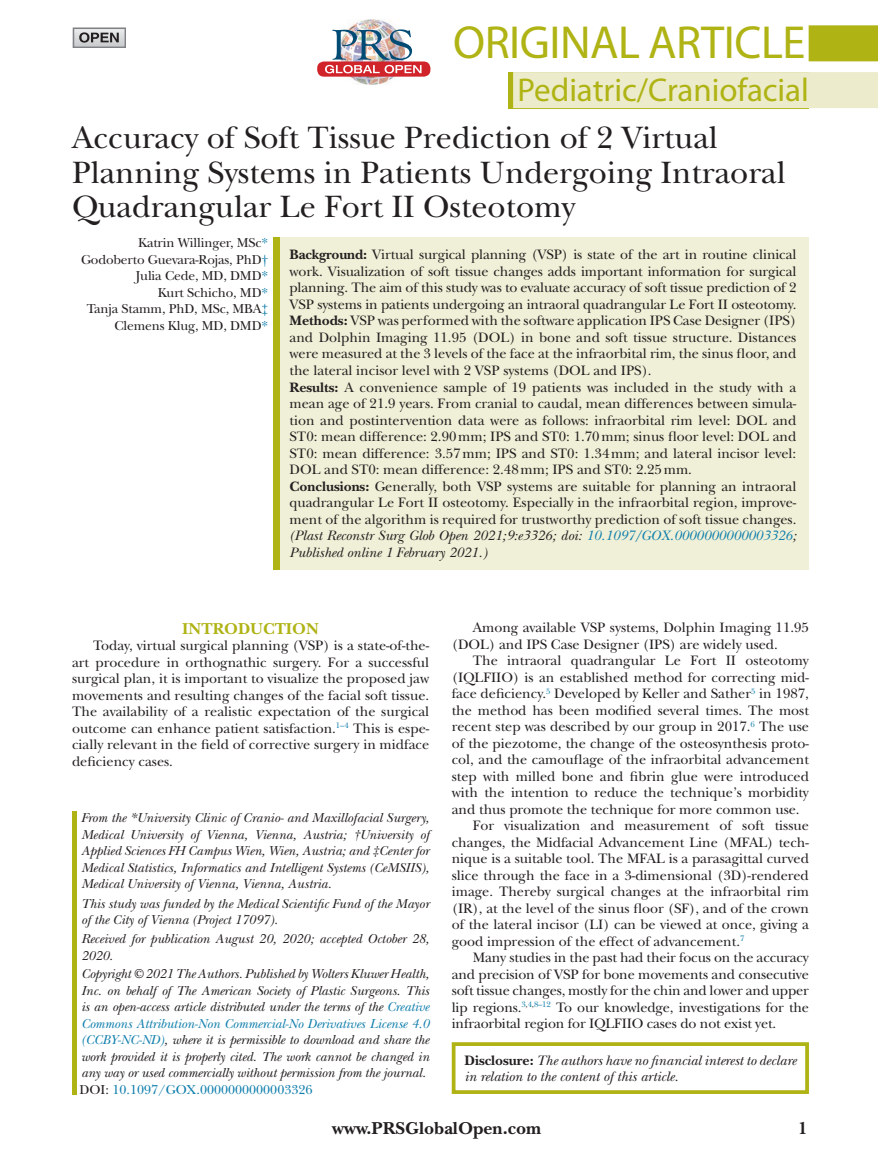
<style>
.page{position:relative;width:878px;height:1175px;background:#fff}
.page>*{position:absolute;margin:0;border:0;box-sizing:border-box;transform-origin:0 0}
.t1{font:46.5px "Myriad Pro";letter-spacing:-.01em;color:#afb314}
.t2{font:33px "Myriad Pro";color:#afb314}
.t3{font:32.25px/34.5px "New Baskerville Std";color:#231f20}
.t4{font:700 18px "New Baskerville Std";color:#231f20}
.t5{font:700 16.5px "New Baskerville Std";color:#afb314}
.t6{font:14.25px/16.5px "New Baskerville Std";color:#231f20}
.t7{font:italic 14.25px/16.5px "New Baskerville Std";color:#231f20}
.t8{font:italic 13.5px/16.5px "New Baskerville Std";letter-spacing:-.005em;color:#231f20}
.t9{font:13.5px/16.5px "New Baskerville Std";letter-spacing:-.01em;color:#231f20;text-align:right}
.s1{color:#0f7eac}
.s2{font-weight:700}
.s3{font-style:italic}
.s4{font-style:italic;color:#0f7eac}
.s5{font-style:normal}
.s6{font-style:normal;color:#0f7eac}
.s7{font-weight:700;font-style:normal}
</style>
<div class="page">
<div style="left:73px;top:28px;width:52px;height:20px;border:2px solid #808285"></div>
<svg style="left:79px;top:32px;width:40px;height:11px"></svg>
<div style="left:452px;top:1042px;width:356px;height:52px;border:4px solid #afb314"></div>
<div style="left:513px;top:72px;width:365px;height:36px;background:#ececcc"></div>
<hr style="left:72px;top:811px;width:4px;height:87px;background:#afb314">
<hr style="left:72px;top:897px;width:4px;height:37px;background:#afb314">
<hr style="left:72px;top:930px;width:4px;height:35px;background:#afb314">
<hr style="left:72px;top:965px;width:4px;height:118px;background:#afb314">
<hr style="left:72px;top:1081px;width:4px;height:13px;background:#afb314">
<div style="left:274px;top:126px;width:534px;height:443px;background:#eff0d7"></div>
<div style="left:274px;top:226px;width:534px;height:11px;background:#fff"></div>
<div style="left:274px;top:237px;width:6px;height:76px;background:#afb314"></div>
<div style="left:274px;top:303px;width:6px;height:76px;background:#afb314"></div>
<div style="left:274px;top:369px;width:6px;height:109px;background:#afb314"></div>
<div style="left:274px;top:468px;width:6px;height:101px;background:#afb314"></div>
<div style="left:72px;top:126px;width:736px;height:101px;background:#fff"></div>
<div style="left:808px;top:25px;width:70px;height:36px;background:#afb314"></div>
<img style="left:348px;top:20px;width:48px;height:64px">
<svg style="left:317px;top:61px;width:113px;height:16px"></svg>
<img style="left:325px;top:29px;width:96px;height:44px">
<h1 class="t1" style="left:453px;top:14px;width:354px">Original Article</h1>
<h2 class="t2" style="left:517px;top:69px;width:293px">Pediatric/Craniofacial</h2>
<h3 class="t3" style="left:72px;top:121px;width:715px">Accuracy of Soft Tissue Prediction of 2 Virtual<br>Planning Systems in Patients Undergoing Intraoral<br>Quadrangular Le Fort II Osteotomy</h3>
<p class="t9" style="left:81px;top:235px;width:189px">Katrin Willinger, MSc<span class="s1">*<br></span>Godoberto Guevara-Rojas, PhD<span class="s1">†<br></span>Julia Cede, MD, DMD<span class="s1">*<br></span>Kurt Schicho, MD<span class="s1">*<br></span>Tanja Stamm, PhD, MSc, MBA<span class="s1">‡<br></span>Clemens Klug, MD, DMD<span class="s1">*</span></p>
<p class="t6" style="left:289px;top:247px;width:508px"><span class="s2">Background:</span> Virtual surgical planning (VSP) is state of the art in routine clinical work. Visualization of soft tissue changes adds important information for surgical planning. The aim of this study was to evaluate accuracy of soft tissue prediction of 2<br>VSP systems in patients undergoing an intraoral quadrangular Le Fort II osteotomy.<br><span class="s2">Methods:</span> VSP was performed with the software application IPS Case Designer (IPS) and Dolphin Imaging 11.95 (DOL) in bone and soft tissue structure. Distances were measured at the 3 levels of the face at the infraorbital rim, the sinus floor, and the lateral incisor level with 2 VSP systems (DOL and IPS).<br><span class="s2">Results:</span> A convenience sample of 19 patients was included in the study with a mean age of 21.9 years. From cranial to caudal, mean differences between simula&shy;tion and postintervention data were as follows: infraorbital rim level: DOL and ST0: mean difference: 2.90mm; IPS and ST0: 1.70mm; sinus floor level: DOL and ST0: mean difference: 3.57mm; IPS and ST0: 1.34mm; and lateral incisor level:<br>DOL and ST0: mean difference: 2.48mm; IPS and ST0: 2.25mm.<br><span class="s2">Conclusions:</span> Generally, both VSP systems are suitable for planning an intraoral quadrangular Le Fort II osteotomy. Especially in the infraorbital region, improve&shy;ment of the algorithm is required for trustworthy prediction of soft tissue changes. <span class="s3">(Plast Reconstr Surg Glob Open 2021;9:e3326; doi:</span> <span class="s4">10.1097/GOX.0000000000003326</span><span class="s3">; Published online 1 February 2021.)</span></p>
<p class="t5" style="left:182px;top:619px;width:138px">INTRODUCTION</p>
<p class="t6" style="left:72px;top:637px;width:359px;text-align:justify;text-indent:21px">Today, virtual surgical planning (VSP) is a state-of-the&shy;art procedure in orthognathic surgery. For a successful surgical plan, it is important to visualize the proposed jaw movements and resulting changes of the facial soft tissue.<br>The availability of a realistic expectation of the surgical outcome can enhance patient satisfaction.<sup>1–4</sup> This is espe&shy;cially relevant in the field of corrective surgery in midface deficiency cases.</p>
<p class="t8" style="left:81px;top:809px;width:350px;text-align:justify">From the *University Clinic of Cranio- and Maxillofacial Surgery, Medical University of Vienna, Vienna, Austria; †University of Applied Sciences FH Campus Wien, Wien, Austria; and ‡Center for Medical Statistics, Informatics and Intelligent Systems (CeMSIIS), Medical University of Vienna, Vienna, Austria.</p>
<p class="t8" style="left:81px;top:895px;width:350px">This study was funded by the Medical Scientific Fund of the Mayor of the City of Vienna (Project 17097).</p>
<p class="t8" style="left:81px;top:930px;width:349px">Received for publication August 20, 2020; accepted October 28,<br>2020.</p>
<p class="t8" style="left:80px;top:965px;width:351px">Copyright © 2021 The Authors. Published by Wolters Kluwer Health, Inc. on behalf of The American Society of Plastic Surgeons. This is an open-access article distributed under the terms of the <span class="s1">Creative Commons Attribution-Non Commercial-No Derivatives License 4.0 (CCBY-NC-ND)</span>, where it is permissible to download and share the work provided it is properly cited. The work cannot be changed in any way or used commercially without permission from the journal.<br><span class="s5">DOI:</span> <span class="s6">10.1097/GOX.0000000000003326</span></p>
<p class="t6" style="left:451px;top:619px;width:359px;text-indent:21px">Among available VSP systems, Dolphin Imaging 11.95 (DOL) and IPS Case Designer (IPS) are widely used.</p>
<p class="t6" style="left:472px;top:652px;width:338px">The intraoral quadrangular Le Fort II osteotomy</p>
<p class="t6" style="left:451px;top:669px;width:358px">(IQLFIIO) is an established method for correcting mid-</p>
<p class="t6" style="left:451px;top:685px;width:359px">face deficiency.<sup>5</sup> Developed by Keller and Sather<sup>5</sup> in 1987,</p>
<p class="t6" style="left:451px;top:702px;width:358px">the method has been modified several times. The most</p>
<p class="t6" style="left:451px;top:718px;width:359px">recent step was described by our group in 2017.<sup>6</sup> The use</p>
<p class="t6" style="left:451px;top:735px;width:359px">of the piezotome, the change of the osteosynthesis proto-</p>
<p class="t6" style="left:451px;top:751px;width:359px">col, and the camouflage of the infraorbital advancement</p>
<p class="t6" style="left:451px;top:768px;width:359px">step with milled bone and fibrin glue were introduced</p>
<p class="t6" style="left:451px;top:784px;width:359px">with the intention to reduce the technique’s morbidity</p>
<p class="t6" style="left:451px;top:801px;width:349px">and thus promote the technique for more common use.</p>
<p class="t6" style="left:473px;top:817px;width:337px">For visualization and measurement of soft tissue</p>
<p class="t6" style="left:451px;top:834px;width:359px">changes, the Midfacial Advancement Line (MFAL) tech-</p>
<p class="t6" style="left:451px;top:850px;width:359px">nique is a suitable tool. The MFAL is a parasagittal curved</p>
<p class="t6" style="left:451px;top:867px;width:358px">slice through the face in a 3-dimensional (3D)-rendered</p>
<p class="t6" style="left:451px;top:883px;width:358px">image. Thereby surgical changes at the infraorbital rim</p>
<p class="t6" style="left:451px;top:900px;width:358px">(IR), at the level of the sinus floor (SF), and of the crown</p>
<p class="t6" style="left:451px;top:916px;width:358px">of the lateral incisor (LI) can be viewed at once, giving a</p>
<p class="t6" style="left:451px;top:933px;width:294px">good impression of the effect of advancement.<sup>7</sup></p>
<p class="t6" style="left:472px;top:949px;width:338px">Many studies in the past had their focus on the accuracy</p>
<p class="t6" style="left:451px;top:966px;width:358px">and precision of VSP for bone movements and consecutive</p>
<p class="t6" style="left:451px;top:982px;width:358px">soft tissue changes, mostly for the chin and lower and upper</p>
<p class="t6" style="left:451px;top:999px;width:359px">lip regions.<sup>3</sup><sup>,</sup><sup>4</sup><sup>,</sup><sup>8–12</sup> To our knowledge, investigations for the</p>
<p class="t6" style="left:452px;top:1015px;width:326px">infraorbital region for IQLFIIO cases do not exist yet.</p>
<p class="t7" style="left:464px;top:1051px;width:333px"><span class="s7">Disclosure:</span> The authors have no financial interest to declare in relation to the content of this article.</p>
<p class="t4" style="left:332px;top:1118px;width:210px">www.PRSGlobalOpen.com</p>
<p class="t4" style="left:798px;top:1118px;width:11px">1</p>
</div>
